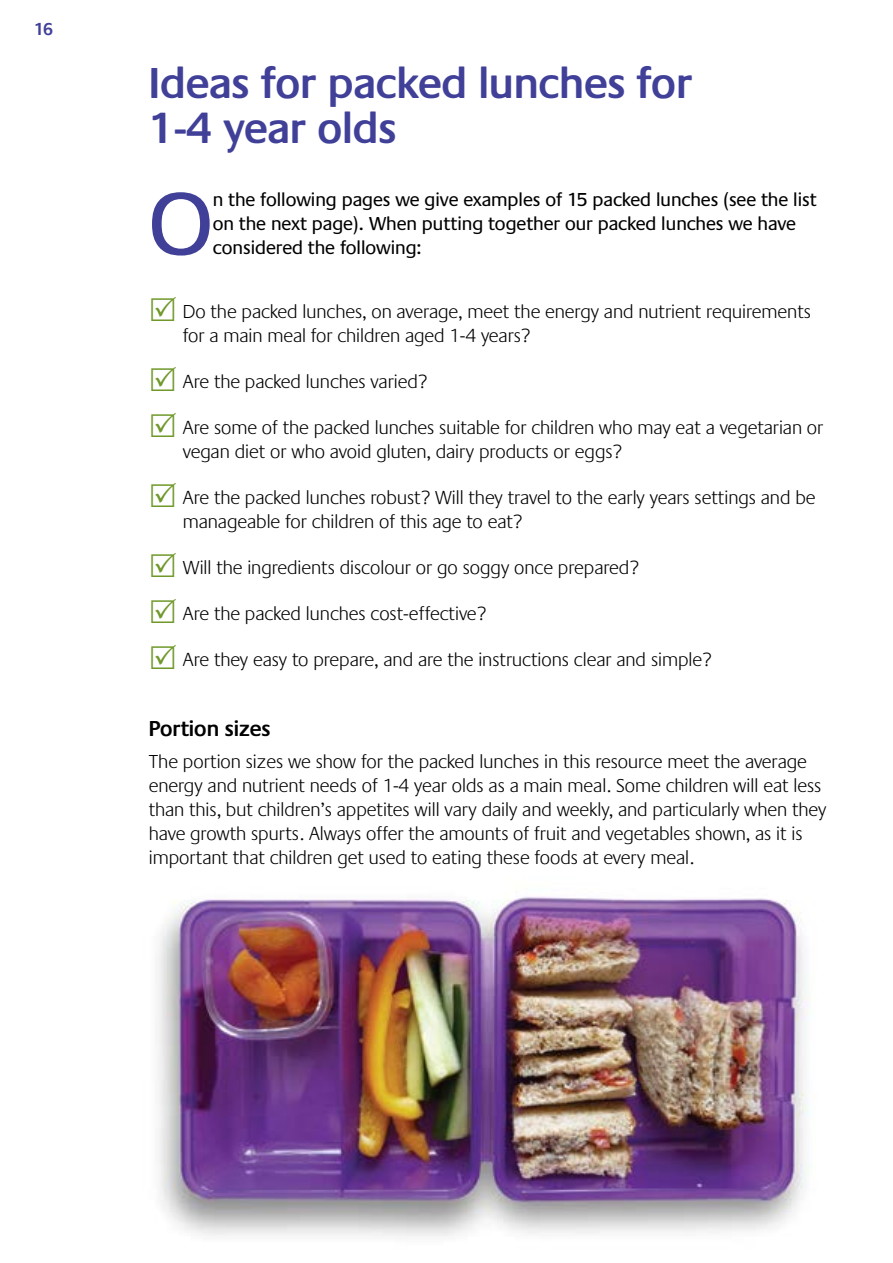
<style>
.page{position:relative;width:893px;height:1263px;background:#fff}
.page>*{position:absolute;margin:0;border:0;box-sizing:border-box;transform-origin:0 0}
.t1{font:91.5px "Praxis";color:#414099}
.t2{font:600 45px/45px "Praxis";color:#414099}
.t3{font:600 22.5px "Praxis";color:#000}
.t4{font:300 19.5px/24px "Praxis";color:#000}
.t5{font:19.5px/24px "Praxis";color:#000}
.t6{font:600 18px "Praxis";color:#414099}
</style>
<div class="page">
<img style="left:157px;top:896px;width:652px;height:341px">
<p class="t6" style="left:34px;top:19px;width:21px">16</p>
<p class="t2" style="left:149px;top:61px;width:545px">Ideas for packed lunches for<br>1-4 year olds</p>
<p class="t1" style="left:149px;top:175px;width:66px">O</p>
<p class="t5" style="left:213px;top:188px;width:605px">n the following pages we give examples of 15 packed lunches (see the list on the next page). When putting together our packed lunches we have considered the following:</p>
<p class="t4" style="left:183px;top:300px;width:630px">Do the packed lunches, on average, meet the energy and nutrient requirements for a main meal for children aged 1-4 years?</p>
<p class="t4" style="left:183px;top:370px;width:246px">Are the packed lunches varied?</p>
<p class="t4" style="left:183px;top:416px;width:642px">Are some of the packed lunches suitable for children who may eat a vegetarian or vegan diet or who avoid gluten, dairy products or eggs?</p>
<p class="t4" style="left:183px;top:486px;width:634px">Are the packed lunches robust? Will they travel to the early years settings and be manageable for children of this age to eat?</p>
<p class="t4" style="left:183px;top:556px;width:457px">Will the ingredients discolour or go soggy once prepared?</p>
<p class="t4" style="left:183px;top:602px;width:305px">Are the packed lunches cost-effective?</p>
<p class="t4" style="left:183px;top:648px;width:530px">Are they easy to prepare, and are the instructions clear and simple?</p>
<p class="t3" style="left:149px;top:716px;width:123px">Portion sizes</p>
<p class="t4" style="left:149px;top:750px;width:679px">The portion sizes we show for the packed lunches in this resource meet the average energy and nutrient needs of 1-4 year olds as a main meal. Some children will eat less than this, but children’s appetites will vary daily and weekly, and particularly when they have growth spurts. Always offer the amounts of fruit and vegetables shown, as it is important that children get used to eating these foods at every meal.</p>
</div>
